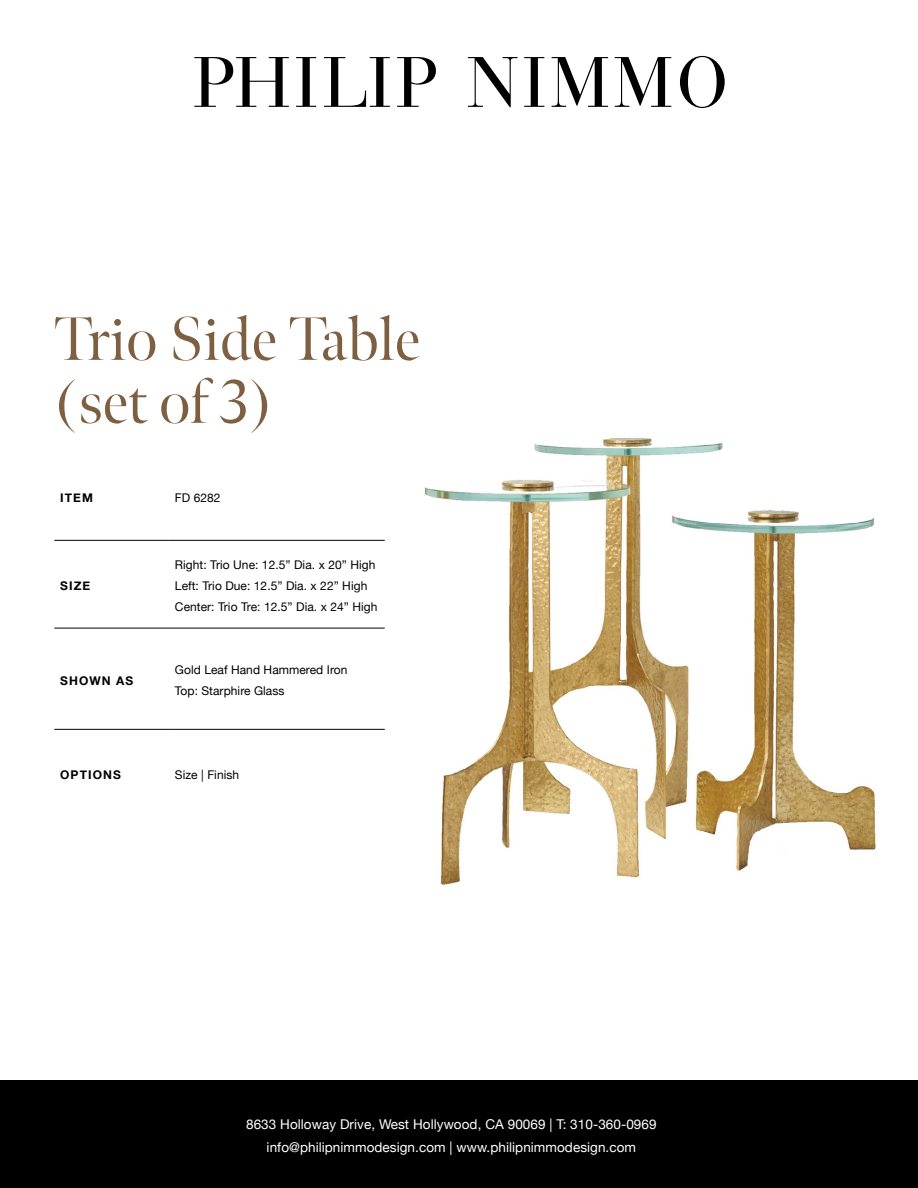
<style>
.page{position:relative;width:918px;height:1188px;background:#fff}
.page>*{position:absolute;margin:0;border:0;box-sizing:border-box;transform-origin:0 0}
.t1{font:61.5px/63px "Meno Banner";color:#7f5f41}
.t2{font:13.5px/22.6px "Helvetica Neue";letter-spacing:.005em;color:#fff;text-align:center}
.t3{font:12px/21px "Helvetica Neue";letter-spacing:.005em;color:#000101}
.t4{font:700 12px "Helvetica Neue";letter-spacing:.09em;color:#000101}
</style>
<div class="page">
<div style="left:0;top:1080px;width:918px;height:108px;background:#000"></div>
<svg style="left:194px;top:57px;width:95px;height:50px"></svg>
<svg style="left:296px;top:57px;width:20px;height:50px"></svg>
<svg style="left:324px;top:57px;width:66px;height:50px"></svg>
<svg style="left:397px;top:57px;width:39px;height:50px"></svg>
<svg style="left:468px;top:57px;width:50px;height:50px"></svg>
<svg style="left:524px;top:57px;width:20px;height:50px"></svg>
<svg style="left:552px;top:57px;width:56px;height:50px"></svg>
<svg style="left:615px;top:57px;width:56px;height:50px"></svg>
<svg style="left:680px;top:56px;width:45px;height:52px"></svg>
<hr style="left:54px;top:540px;width:115px;height:1px;background:#000">
<hr style="left:169px;top:540px;width:216px;height:1px;background:#000">
<hr style="left:54px;top:628px;width:115px;height:1px;background:#000">
<hr style="left:169px;top:628px;width:216px;height:1px;background:#000">
<hr style="left:54px;top:729px;width:115px;height:1px;background:#000">
<hr style="left:169px;top:729px;width:216px;height:1px;background:#000">
<img style="left:424px;top:438px;width:452px;height:447px">
<h1 class="t1" style="left:54px;top:308px;width:367px">Trio Side Table (set of 3)</h1>
<p class="t4" style="left:60px;top:489px;width:34px">ITEM</p>
<p class="t3" style="left:175px;top:488px;width:47px">FD 6282</p>
<p class="t4" style="left:60px;top:576px;width:32px">SIZE</p>
<p class="t3" style="left:175px;top:555px;width:204px">Right: Trio Une: 12.5” Dia. x 20” High<br>Left: Trio Due: 12.5” Dia. x 22” High<br>Center: Trio Tre: 12.5” Dia. x 24” High</p>
<p class="t4" style="left:60px;top:671px;width:75px">SHOWN AS</p>
<p class="t3" style="left:175px;top:660px;width:174px">Gold Leaf Hand Hammered Iron<br>Top: Starphire Glass</p>
<p class="t4" style="left:60px;top:765px;width:62px">OPTIONS</p>
<p class="t3" style="left:175px;top:765px;width:66px">Size | Finish</p>
<p class="t2" style="left:246px;top:1114px;width:412px">8633 Holloway Drive, West Hollywood, CA 90069 | T: 310-360-0969 info@philipnimmodesign.com | www.philipnimmodesign.com</p>
</div>
